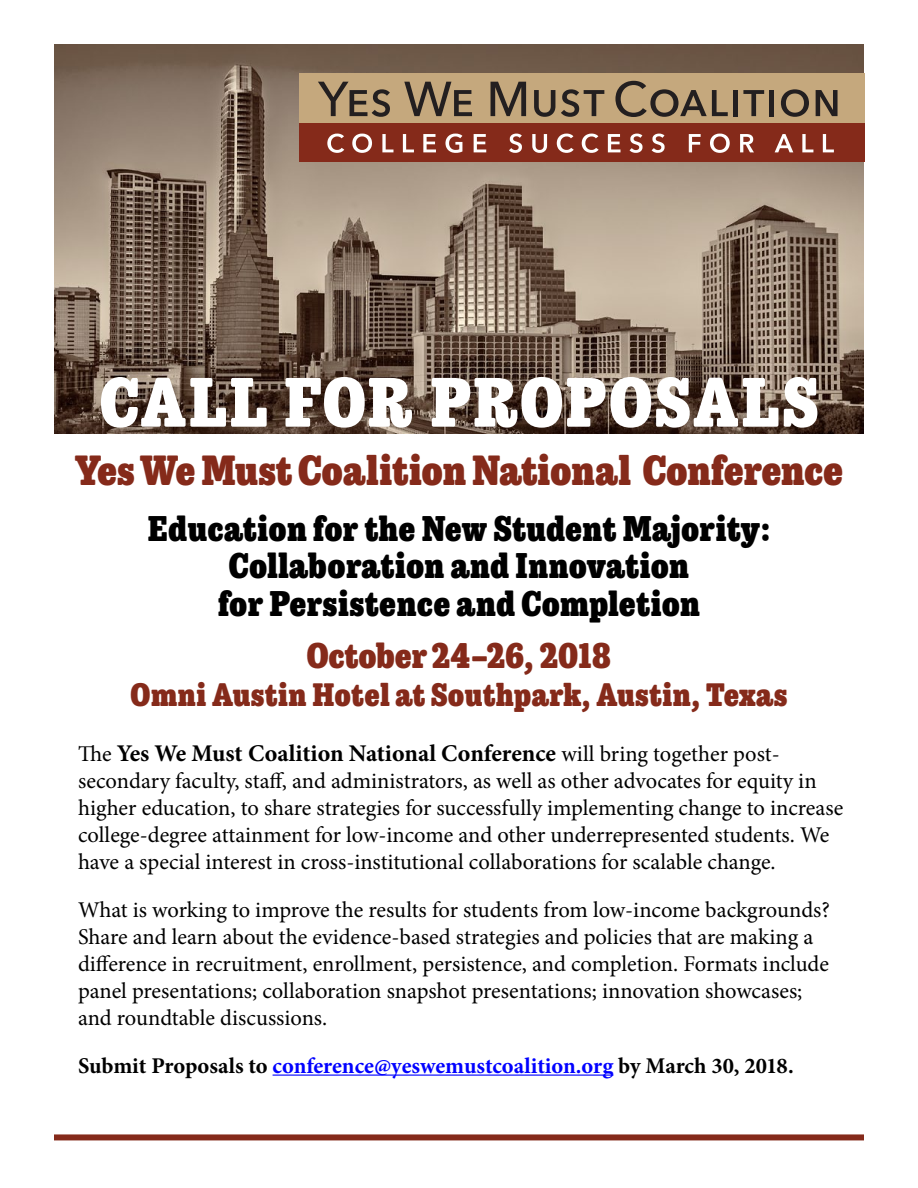
<style>
.page{position:relative;width:918px;height:1188px;background:#fff}
.page>*{position:absolute;margin:0;border:0;box-sizing:border-box;transform-origin:0 0}
.t1{font:800 64.5px "Trevor";letter-spacing:.045em;color:#fff}
.t2{font:800 39px "Trevor";letter-spacing:-.005em;color:#852a1a}
.t3{font:800 33px/37.5px "Trevor";letter-spacing:.005em;color:#000;text-align:center}
.t4{font:800 33px "Trevor";color:#852a1a}
.t5{font:800 30px "Trevor";letter-spacing:.02em;color:#852a1a}
.t6{font:700 24px "Minion Pro";letter-spacing:-.005em;color:#000}
.t7{font:22.5px/27px "Minion Pro";letter-spacing:-.005em;color:#000}
.t8{font:700 22.5px "Minion Pro";letter-spacing:-.005em;color:#00f}
.s1{font-weight:400;font-size:22.5px}
.s2{color:#000}
</style>
<div class="page">
<div style="left:54px;top:1134px;width:810px;height:6px;background:#852a1a"></div>
<hr style="left:273px;top:1075px;width:340px;height:1px;background:#00f">
<img style="left:54px;top:44px;width:810px;height:390px">
<div style="left:299px;top:74px;width:565px;height:88px;background:#c5a87d"></div>
<div style="left:299px;top:124px;width:565px;height:38px;background:#852a1a"></div>
<svg style="left:318px;top:82px;width:72px;height:35px"></svg>
<svg style="left:404px;top:82px;width:68px;height:34px"></svg>
<svg style="left:491px;top:82px;width:35px;height:34px"></svg>
<svg style="left:534px;top:90px;width:21px;height:27px"></svg>
<svg style="left:561px;top:89px;width:43px;height:28px"></svg>
<svg style="left:615px;top:81px;width:113px;height:36px"></svg>
<div style="left:733px;top:90px;width:5px;height:26px;background:#231f20"></div>
<svg style="left:743px;top:90px;width:21px;height:26px"></svg>
<hr style="left:770px;top:90px;width:4px;height:26px;background:#231f20">
<svg style="left:781px;top:89px;width:28px;height:28px"></svg>
<svg style="left:816px;top:90px;width:22px;height:26px"></svg>
<svg style="left:327px;top:134px;width:17px;height:19px"></svg>
<svg style="left:352px;top:134px;width:20px;height:19px"></svg>
<svg style="left:382px;top:134px;width:11px;height:18px"></svg>
<svg style="left:403px;top:134px;width:11px;height:18px"></svg>
<svg style="left:423px;top:134px;width:13px;height:18px"></svg>
<svg style="left:445px;top:134px;width:17px;height:19px"></svg>
<svg style="left:474px;top:134px;width:12px;height:18px"></svg>
<svg style="left:509px;top:134px;width:13px;height:19px"></svg>
<svg style="left:532px;top:134px;width:15px;height:19px"></svg>
<svg style="left:557px;top:134px;width:17px;height:19px"></svg>
<svg style="left:582px;top:134px;width:17px;height:19px"></svg>
<svg style="left:608px;top:134px;width:13px;height:18px"></svg>
<svg style="left:630px;top:134px;width:13px;height:19px"></svg>
<svg style="left:652px;top:134px;width:13px;height:19px"></svg>
<svg style="left:689px;top:134px;width:12px;height:18px"></svg>
<svg style="left:710px;top:134px;width:20px;height:19px"></svg>
<svg style="left:740px;top:134px;width:14px;height:18px"></svg>
<svg style="left:775px;top:134px;width:18px;height:18px"></svg>
<svg style="left:802px;top:134px;width:11px;height:18px"></svg>
<svg style="left:823px;top:134px;width:11px;height:18px"></svg>
<h1 class="t1" style="left:100px;top:353px;width:465px">Call for Proposa</h1>
<h1 class="t1" style="left:742px;top:353px;width:71px">ls</h1>
<h2 class="t2" style="left:75px;top:441px;width:770px">Yes We Must Coalition National Conference</h2>
<h3 class="t3" style="left:148px;top:508px;width:624px">Education for the New Student Majority:<br>Collaboration and Innovation<br>for Persistence and Completion</h3>
<h3 class="t4" style="left:307px;top:631px;width:306px">October 24–26, 2018</h3>
<h3 class="t5" style="left:131px;top:672px;width:658px">Omni Austin Hotel at Southpark, Austin, Texas</h3>
<p class="t6" style="left:78px;top:736px;width:703px"><span class="s1">The</span> Yes We Must Coalition National Conference <span class="s1">will bring together post-</span></p>
<p class="t7" style="left:78px;top:767px;width:767px">secondary faculty, staff, and administrators, as well as other advocates for equity in higher education, to share strategies for successfully implementing change to increase college-degree attainment for low-income and other underrepresented students. We have a special interest in cross-institutional collaborations for scalable change.</p>
<p class="t7" style="left:78px;top:896px;width:753px">What is working to improve the results for students from low-income backgrounds?<br>Share and learn about the evidence-based strategies and policies that are making a difference in recruitment, enrollment, persistence, and completion. Formats include panel presentations; collaboration snapshot presentations; innovation showcases; and roundtable discussions.</p>
<p class="t8" style="left:78px;top:1050px;width:717px"><span class="s2">Submit Proposals to</span> conference@yeswemustcoalition.org <span class="s2">by March 30, 2018.</span></p>
</div>
